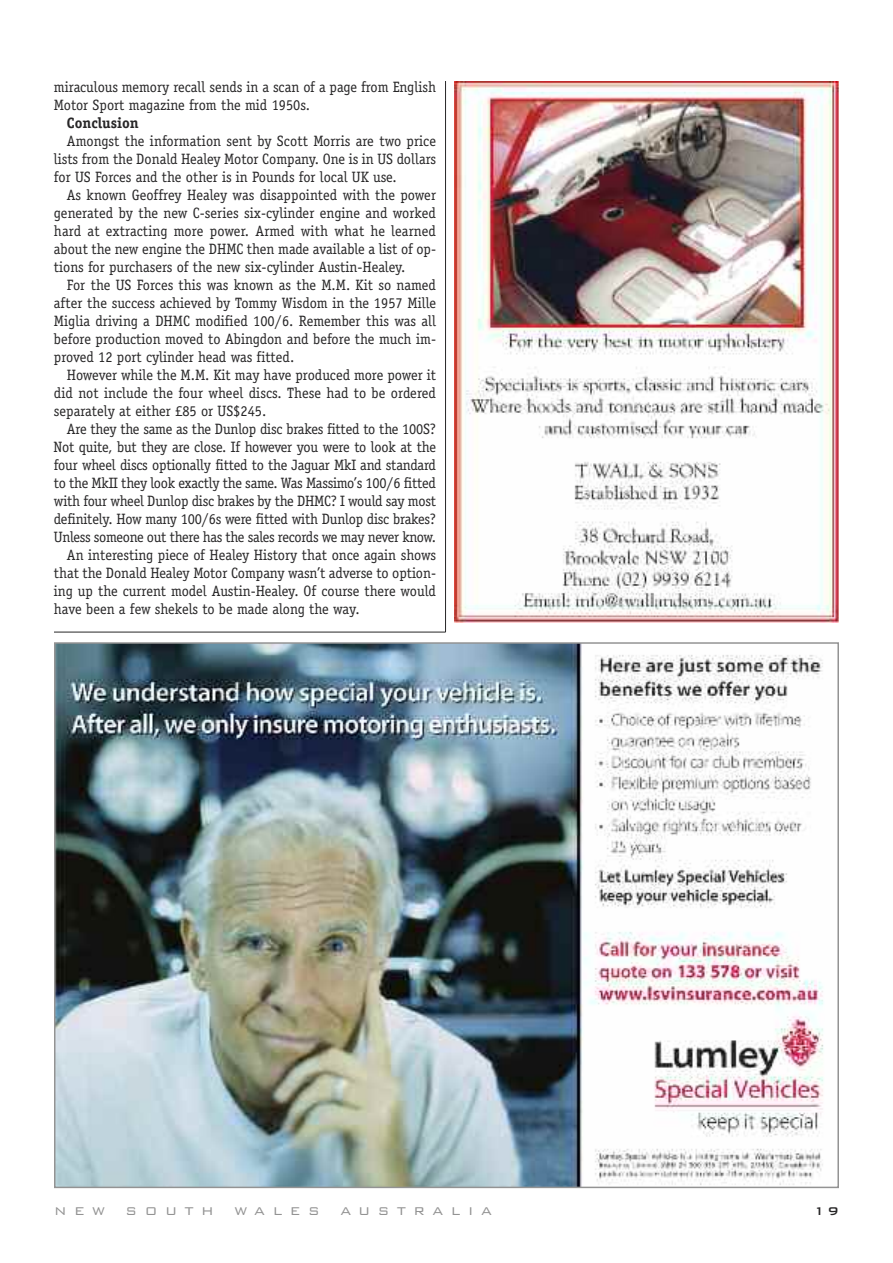
<style>
.page{position:relative;width:893px;height:1263px;background:#fff}
.page>*{position:absolute;margin:0;border:0;box-sizing:border-box;transform-origin:0 0}
.t1{font:15px/18px "Officina Serif";letter-spacing:-.015em;color:#272627;text-align:justify;scale:.96 1}
.t2{font:300 15px "Bank Gothic BT";letter-spacing:.5em;color:#939393}
.t3{font:700 15px "Officina Serif";color:#272627}
.t4{font:500 15px "Bank Gothic BT";color:#272627}
</style>
<div class="page">
<img style="left:455px;top:81px;width:384px;height:541px">
<hr style="left:445px;top:81px;width:1px;height:551px;background:#272627">
<hr style="left:54px;top:632px;width:392px;height:1px;background:#272627">
<img style="left:57px;top:645px;width:767px;height:540px">
<p class="t1" style="left:54px;top:78px;width:400px">miraculous memory recall sends in a scan of a page from English<br>Motor Sport magazine from the mid 1950s.</p>
<p class="t3" style="left:67px;top:117px;width:73px">Conclusion</p>
<p class="t1" style="left:54px;top:132px;width:400px;text-indent:13px">Amongst the information sent by Scott Morris are two price lists from the Donald Healey Motor Company. One is in US dollars for US Forces and the other is in Pounds for local UK use.</p>
<p class="t1" style="left:54px;top:186px;width:400px;text-indent:13px">As known Geoffrey Healey was disappointed with the power generated by the new C-series six-cylinder engine and worked hard at extracting more power. Armed with what he learned about the new engine the DHMC then made available a list of op&shy;tions for purchasers of the new six-cylinder Austin-Healey.</p>
<p class="t1" style="left:54px;top:276px;width:400px;text-indent:13px">For the US Forces this was known as the M.M. Kit so named after the success achieved by Tommy Wisdom in the 1957 Mille Miglia driving a DHMC modified 100/6. Remember this was all before production moved to Abingdon and before the much im&shy;proved 12 port cylinder head was fitted.</p>
<p class="t1" style="left:54px;top:366px;width:400px;text-indent:13px">However while the M.M. Kit may have produced more power it did not include the four wheel discs. These had to be ordered separately at either £85 or US$245.</p>
<p class="t1" style="left:67px;top:420px;width:386px">Are they the same as the Dunlop disc brakes fitted to the 100S?</p>
<p class="t1" style="left:54px;top:438px;width:400px">Not quite, but they are close. If however you were to look at the</p>
<p class="t1" style="left:54px;top:456px;width:400px">four wheel discs optionally fitted to the Jaguar MkI and standard</p>
<p class="t1" style="left:54px;top:474px;width:400px">to the MkII they look exactly the same. Was Massimo’s 100/6 fitted</p>
<p class="t1" style="left:54px;top:492px;width:400px">with four wheel Dunlop disc brakes by the DHMC? I would say most</p>
<p class="t1" style="left:54px;top:510px;width:400px">definitely. How many 100/6s were fitted with Dunlop disc brakes?</p>
<p class="t1" style="left:54px;top:528px;width:399px">Unless someone out there has the sales records we may never know.</p>
<p class="t1" style="left:67px;top:546px;width:386px">An interesting piece of Healey History that once again shows</p>
<p class="t1" style="left:54px;top:564px;width:399px">that the Donald Healey Motor Company wasn’t adverse to option-</p>
<p class="t1" style="left:54px;top:582px;width:400px">ing up the current model Austin-Healey. Of course there would</p>
<p class="t1" style="left:54px;top:600px;width:320px">have been a few shekels to be made along the way.</p>
<p class="t2" style="left:54px;top:1201px;width:53px">NEW</p>
<p class="t2" style="left:126px;top:1201px;width:90px">SOUTH</p>
<p class="t2" style="left:234px;top:1201px;width:87px">WALES</p>
<p class="t2" style="left:340px;top:1201px;width:153px">AUSTRALIA</p>
<p class="t4" style="left:814px;top:1201px;width:27px">19</p>
</div>
